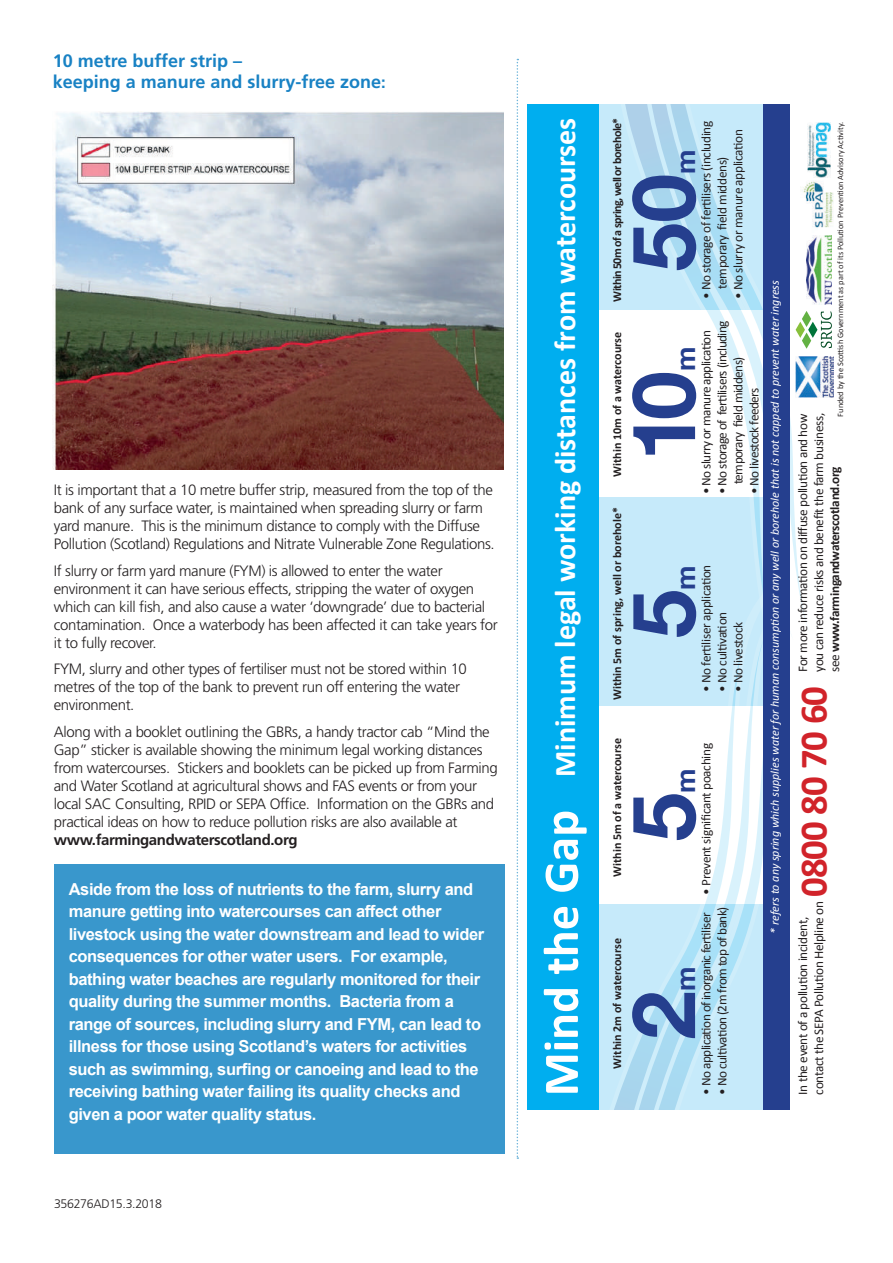
<style>
.page{position:relative;width:893px;height:1263px;background:#fff}
.page>*{position:absolute;margin:0;border:0;box-sizing:border-box;transform-origin:0 0}
.t1{font:700 88.2px "Helvetica Neue";color:#253f8e}
.t2{font:700 38.7px "Calibri";letter-spacing:-.025em;color:#d1232a}
.t3{font:700 30.15px "Calibri";color:#fff}
.t4{font:700 26.85px "Helvetica Neue";color:#253f8e}
.t5{font:700 18px/21.6px "Frutiger LT Std";color:#1982c4}
.t6{font:700 16.5px/22.5px "Arial";letter-spacing:-.025em;color:#fff}
.t7{font:300 15px/18px "Frutiger LT Std";letter-spacing:-.025em;color:#231f20}
.t8{font:700 15px "Frutiger LT Std";letter-spacing:-.025em;color:#231f20}
.t9{font:13.2px/15.9px "Calibri";letter-spacing:-.025em;color:#231f20}
.t10{font:300 12.45px "Frutiger LT Std";letter-spacing:-.025em;color:#231f20}
.t11{font:italic 12px "Calibri";color:#fff}
.t12{font:700 12px "Calibri";color:#231f20}
.t13{font:700 12px "Calibri";letter-spacing:-.05em;color:#231f20}
.t14{font:8.25px "Calibri";color:#231f20}
.s1{font-size:16.5px}
.s2{font-size:50.25px}
.s3{font-weight:700}
</style>
<div class="page">
<div style="left:54px;top:864px;width:451px;height:290px;background:#3997cc"></div>
<img style="left:53px;top:112px;width:451px;height:358px">
<div style="left:545px;top:498px;width:228px;height:208px;background:#c6eafa"></div>
<div style="left:545px;top:104px;width:228px;height:206px;background:#c6eafa"></div>
<div style="left:527px;top:104px;width:72px;height:1005px;background:#00aeef"></div>
<svg style="left:618px;top:104px;width:190px;height:492px"></svg>
<svg style="left:599px;top:587px;width:164px;height:522px"></svg>
<img style="left:800px;top:180px;width:34px;height:53px">
<img style="left:807px;top:236px;width:25px;height:68px">
<img style="left:808px;top:122px;width:23px;height:56px">
<img style="left:796px;top:356px;width:38px;height:41px">
<svg style="left:796px;top:311px;width:36px;height:38px"></svg>
<div style="left:763px;top:104px;width:27px;height:1005px;background:#253f8e"></div>
<svg style="left:517px;top:59px;width:1px;height:1100px"></svg>
<p class="t5" style="left:53px;top:50px;width:335px">10 metre buffer strip –<br>keeping a manure and slurry-free zone<span class="s1">:</span></p>
<p class="t7" style="left:54px;top:481px;width:442px">It is important that a 10 metre buffer strip, measured from the top of the bank of any surface water, is maintained when spreading slurry or farm yard manure. This is the minimum distance to comply with the Diffuse Pollution (Scotland) Regulations and Nitrate Vulnerable Zone Regulations.</p>
<p class="t7" style="left:54px;top:562px;width:445px">If slurry or farm yard manure (FYM) is allowed to enter the water environment it can have serious effects, stripping the water of oxygen which can kill fish, and also cause a water ‘downgrade’ due to bacterial contamination. Once a waterbody has been affected it can take years for it to fully recover.</p>
<p class="t7" style="left:54px;top:660px;width:415px">FYM, slurry and other types of fertiliser must not be stored within 10 metres of the top of the bank to prevent run off entering the water environment.</p>
<p class="t7" style="left:54px;top:723px;width:445px">Along with a booklet outlining the GBRs, a handy tractor cab “Mind the Gap” sticker is available showing the minimum legal working distances from watercourses. Stickers and booklets can be picked up from Farming and Water Scotland at agricultural shows and FAS events or from your local SAC Consulting, RPID or SEPA Office. Information on the GBRs and practical ideas on how to reduce pollution risks are also available at</p>
<p class="t8" style="left:54px;top:831px;width:245px">www.farmingandwaterscotland.org</p>
<p class="t6" style="left:69px;top:878px;width:417px">Aside from the loss of nutrients to the farm, slurry and manure getting into watercourses can affect other livestock using the water downstream and lead to wider consequences for other water users. For example, bathing water beaches are regularly monitored for their quality during the summer months. Bacteria from a range of sources, including slurry and FYM, can lead to illness for those using Scotland’s waters for activities such as swimming, surfing or canoeing and lead to the receiving bathing water failing its quality checks and given a poor water quality status.</p>
<p class="t10" style="left:54px;top:1197px;width:110px">356276AD15.3.2018</p>
<h3 class="t3" style="left:546px;top:1096px;width:980px;rotate:-90deg"><span class="s2">Mind the Gap</span> Minimum legal working distances from watercourses</h3>
<p class="t13" style="left:610px;top:302px;width:186px;rotate:-90deg">Within 50m of a spring, well or borehole*</p>
<p class="t9" style="left:698px;top:289px;width:169px;text-indent:-11px;rotate:-90deg">• No storage of fertilisers (including temporary field middens)</p>
<p class="t9" style="left:730px;top:299px;width:172px;rotate:-90deg">• No slurry or manure application</p>
<h3 class="t4" style="left:669px;top:174px;width:26px;rotate:-90deg">m</h3>
<h1 class="t1" style="left:609px;top:272px;width:100px;rotate:-90deg">50</h1>
<p class="t12" style="left:610px;top:477px;width:146px;rotate:-90deg">Within 10m of a watercourse</p>
<p class="t9" style="left:698px;top:494px;width:166px;rotate:-90deg">• No slurry or manure application</p>
<p class="t9" style="left:714px;top:484px;width:166px;text-indent:-10px;rotate:-90deg">• No storage of fertilisers (including temporary field middens)</p>
<h3 class="t4" style="left:669px;top:371px;width:26px;rotate:-90deg">m</h3>
<h1 class="t1" style="left:609px;top:461px;width:92px;rotate:-90deg">10</h1>
<p class="t9" style="left:746px;top:494px;width:108px;rotate:-90deg">• No livestock feeders</p>
<p class="t12" style="left:610px;top:700px;width:195px;rotate:-90deg">Within 5m of spring, well or borehole*</p>
<p class="t9" style="left:698px;top:692px;width:129px;rotate:-90deg">• No fertiliser application</p>
<h3 class="t4" style="left:669px;top:589px;width:26px;rotate:-90deg">m</h3>
<h1 class="t1" style="left:609px;top:638px;width:51px;rotate:-90deg">5</h1>
<p class="t9" style="left:714px;top:692px;width:82px;rotate:-90deg">• No cultivation</p>
<p class="t9" style="left:730px;top:692px;width:72px;rotate:-90deg">• No livestock</p>
<p class="t12" style="left:610px;top:877px;width:140px;rotate:-90deg">Within 5m of a watercourse</p>
<p class="t9" style="left:698px;top:895px;width:153px;rotate:-90deg">• Prevent significant poaching</p>
<h3 class="t4" style="left:669px;top:793px;width:26px;rotate:-90deg">m</h3>
<h1 class="t1" style="left:609px;top:842px;width:51px;rotate:-90deg">5</h1>
<p class="t12" style="left:610px;top:1068px;width:132px;rotate:-90deg">Within 2m of watercourse</p>
<p class="t9" style="left:698px;top:1094px;width:184px;rotate:-90deg">• No application of inorganic fertiliser</p>
<p class="t9" style="left:714px;top:1094px;width:189px;rotate:-90deg">• No cultivation (2m from top of bank)</p>
<h3 class="t4" style="left:669px;top:991px;width:26px;rotate:-90deg">m</h3>
<h1 class="t1" style="left:609px;top:1040px;width:51px;rotate:-90deg">2</h1>
<p class="t11" style="left:767px;top:934px;width:655px;rotate:-90deg">* refers to any spring which supplies water for human consumption or any well or borehole that is not capped to prevent water ingress</p>
<p class="t14" style="left:835px;top:417px;width:296px;rotate:-90deg">Funded by the Scottish Government as part of its Pollution Prevention Advisory Activity.</p>
<p class="t9" style="left:795px;top:672px;width:260px;text-align:justify;rotate:-90deg">For more information on diffuse pollution and how you can reduce risks and benefit the farm business, see <span class="s3">www.farmingandwaterscotland.org</span></p>
<h2 class="t2" style="left:789px;top:897px;width:213px;rotate:-90deg">0800 80 70 60</h2>
<p class="t9" style="left:795px;top:1094px;width:195px;rotate:-90deg">In the event of a pollution incident, contact the SEPA Pollution Helpline on</p>
</div>
